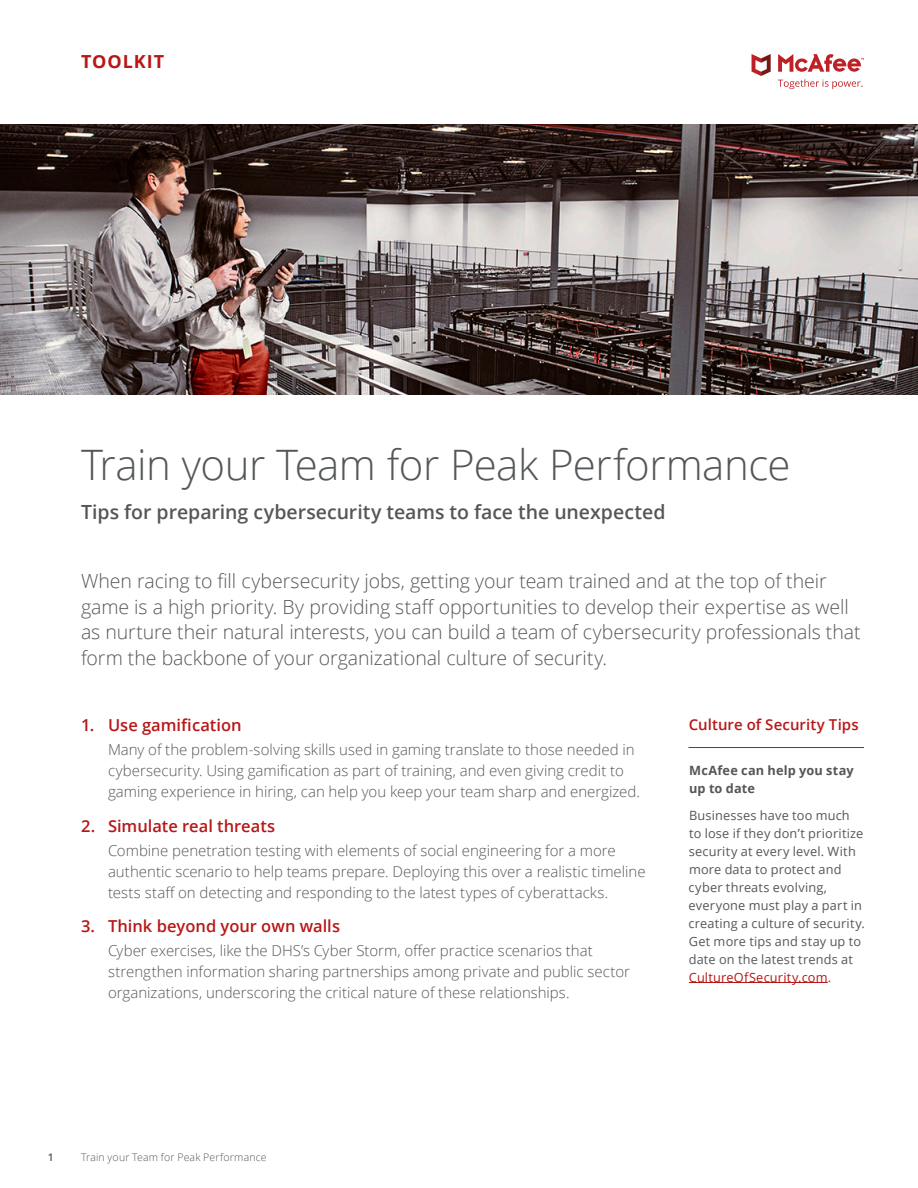
<style>
.page{position:relative;width:918px;height:1188px;background:#fff}
.page>*{position:absolute;margin:0;border:0;box-sizing:border-box;transform-origin:0 0}
.Title_28_32_Light{font:300 42px "Open Sans";letter-spacing:-.015em;color:#545759}
.Body_13_17_Light{font:300 19.5px/25.5px "Open Sans";letter-spacing:-.005em;color:#545759}
.Subhead_13_16_Semibo{font:600 19.5px "Open Sans";color:#545759}
.t1{font:700 18px "Open Sans";letter-spacing:.05em;color:#b81717}
.t2{font:600 16.5px "Open Sans";color:#b81717}
.Bullet_body_10_14_li{font:300 15px/21px "Open Sans";color:#545759}
.t3{font:600 15px "Open Sans";letter-spacing:.005em;color:#b81717}
.Sidebar_Body_8_5_12{font:12.75px/18px "Open Sans";letter-spacing:.015em;color:#545759}
.Sidebar_Body_8_5_12-2{font:700 12.75px/18px "Open Sans";letter-spacing:.015em;color:#545759}
.t4{font:300 10.5px "Open Sans";letter-spacing:.02em;color:#545759}
.t5{font:600 10.5px "Open Sans";color:#545759}
.s1{color:#b81717}
</style>
<div class="page">
<img style="left:0;top:124px;width:918px;height:270px">
<svg style="left:778px;top:79px;width:85px;height:10px"></svg>
<svg style="left:778px;top:54px;width:86px;height:18px"></svg>
<svg style="left:752px;top:54px;width:19px;height:22px"></svg>
<hr style="left:689px;top:982px;width:139px;height:1px;background:#b81717">
<hr style="left:688px;top:747px;width:176px;height:1px;background:#b81717">
<p class="t1" style="left:81px;top:49px;width:85px">TOOLKIT</p>
<p class="Title_28_32_Light" style="left:81px;top:436px;width:711px">Train your Team for Peak Performance</p>
<p class="Subhead_13_16_Semibo" style="left:81px;top:499px;width:586px">Tips for preparing cybersecurity teams to face the unexpected</p>
<p class="Body_13_17_Light" style="left:81px;top:568px;width:781px">When racing to fill cybersecurity jobs, getting your team trained and at the top of their game is a high priority. By providing staff opportunities to develop their expertise as well as nurture their natural interests, you can build a team of cybersecurity professionals that form the backbone of your organizational culture of security.</p>
<p class="t2" style="left:81px;top:714px;width:162px">1. Use gamification</p>
<p class="Bullet_body_10_14_li" style="left:108px;top:739px;width:534px">Many of the problem-solving skills used in gaming translate to those needed in cybersecurity. Using gamification as part of training, and even giving credit to gaming experience in hiring, can help you keep your team sharp and energized.</p>
<p class="t2" style="left:81px;top:815px;width:196px">2. Simulate real threats</p>
<p class="Bullet_body_10_14_li" style="left:108px;top:840px;width:539px">Combine penetration testing with elements of social engineering for a more authentic scenario to help teams prepare. Deploying this over a realistic timeline tests staff on detecting and responding to the latest types of cyberattacks.</p>
<p class="t2" style="left:81px;top:915px;width:261px">3. Think beyond your own walls</p>
<p class="Bullet_body_10_14_li" style="left:108px;top:940px;width:524px">Cyber exercises, like the DHS’s Cyber Storm, offer practice scenarios that strengthen information sharing partnerships among private and public sector organizations, underscoring the critical nature of these relationships.</p>
<p class="t3" style="left:689px;top:714px;width:171px">Culture of Security Tips</p>
<p class="Sidebar_Body_8_5_12-2" style="left:689px;top:761px;width:166px">McAfee can help you stay up to date</p>
<p class="Sidebar_Body_8_5_12" style="left:689px;top:806px;width:178px">Businesses have too much<br>to lose if they don’t prioritize security at every level. With more data to protect and cyber threats evolving, everyone must play a part in creating a culture of security.<br>Get more tips and stay up to date on the latest trends at<br><span class="s1">CultureOfSecurity.com</span>.</p>
<p class="t5" style="left:48px;top:1150px;width:7px">1</p>
<p class="t4" style="left:81px;top:1150px;width:187px">Train your Team for Peak Performance</p>
</div>
